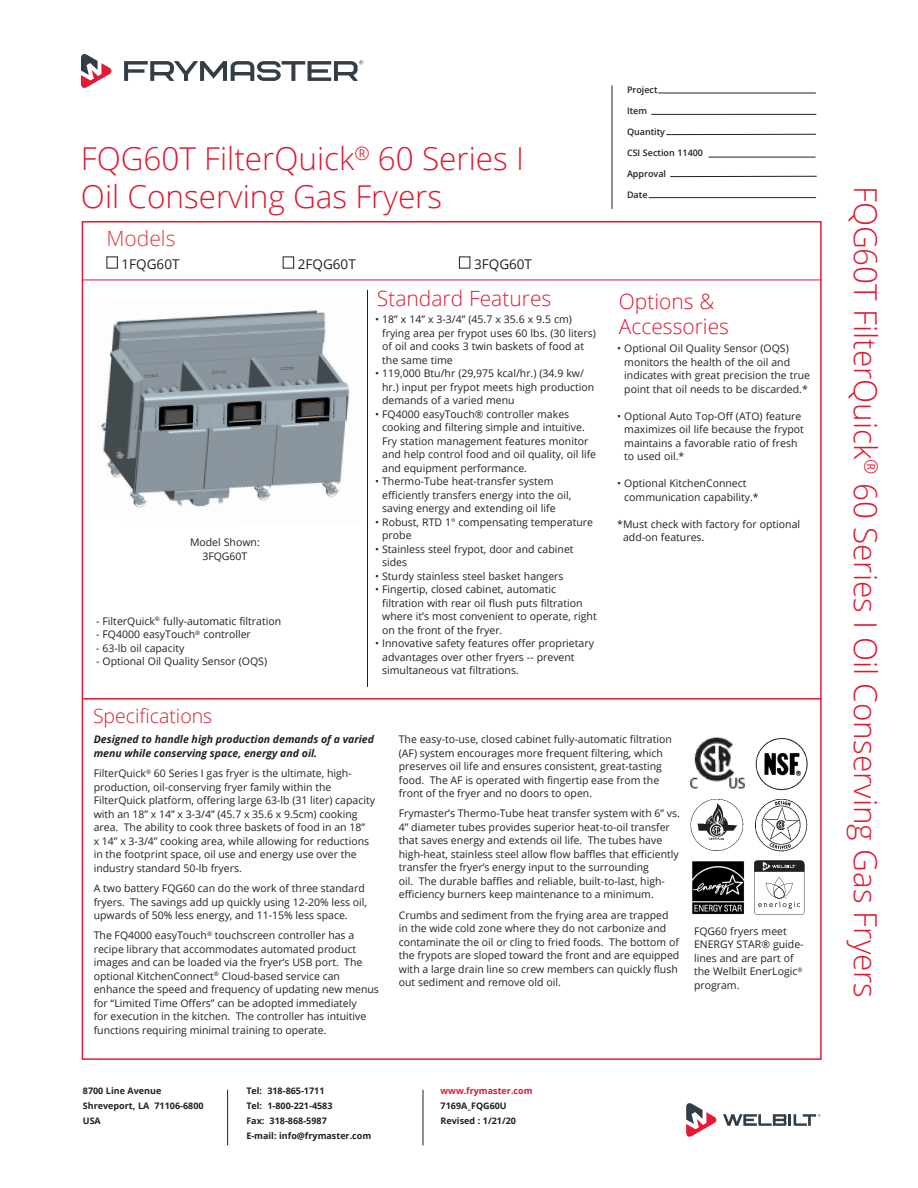
<style>
.page{position:relative;width:918px;height:1188px;background:#fff}
.page>*{position:absolute;margin:0;border:0;box-sizing:border-box;transform-origin:0 0}
.Product_Title{font:300 31.5px/37.8px "Open Sans";color:#dc1a32}
.Standard_Features_He{font:300 21px/25.5px "Open Sans";color:#dc1a32}
.Models{font:300 21px "Open Sans";color:#e1373d}
.Specs_Head{font:300 19.5px "Open Sans";color:#dc1a32}
.Models_Bullet{font:13.5px "Open Sans";color:#231f20}
.Specs_Text{font:10.5px/13.5px "Open Sans";color:#231f20}
.Standard_Features_Bu{font:10.5px/13.5px "Open Sans";color:#231f20}
.Specs_Text-2{font:italic 700 10.5px/14px "Open Sans";color:#231f20}
.Address{font:700 9px "Open Sans";color:#231f20}
.Project{font:600 9px "Open Sans";color:#231f20}
.Address-2{font:700 9px "Open Sans";color:#dc1a32}
</style>
<div class="page">
<hr style="left:83px;top:280px;width:739px;height:1px;background:#e51836">
<hr style="left:83px;top:698px;width:739px;height:2px;background:#dc1a32">
<hr style="left:367px;top:290px;width:1px;height:397px;background:#231f20">
<hr style="left:612px;top:85px;width:1px;height:124px;background:#231f20">
<div style="left:283px;top:256px;width:11px;height:12px;border:1px solid #231f20"></div>
<div style="left:459px;top:256px;width:11px;height:12px;border:1px solid #231f20"></div>
<svg style="left:723px;top:1114px;width:98px;height:12px"></svg>
<svg style="left:686px;top:1103px;width:31px;height:34px"></svg>
<svg style="left:81px;top:54px;width:31px;height:34px"></svg>
<svg style="left:124px;top:60px;width:239px;height:21px"></svg>
<hr style="left:658px;top:93px;width:158px;height:1px;background:#231f20">
<hr style="left:651px;top:114px;width:165px;height:1px;background:#231f20">
<hr style="left:666px;top:134px;width:150px;height:1px;background:#231f20">
<hr style="left:708px;top:157px;width:108px;height:1px;background:#231f20">
<hr style="left:670px;top:176px;width:147px;height:1px;background:#231f20">
<hr style="left:649px;top:197px;width:167px;height:1px;background:#231f20">
<hr style="left:227px;top:1090px;width:1px;height:55px;background:#231f20">
<hr style="left:423px;top:1090px;width:1px;height:55px;background:#231f20">
<svg style="left:754px;top:861px;width:50px;height:54px"></svg>
<img style="left:692px;top:861px;width:53px;height:53px">
<img style="left:101px;top:310px;width:249px;height:198px">
<img style="left:755px;top:737px;width:53px;height:54px">
<img style="left:755px;top:799px;width:53px;height:53px">
<img style="left:690px;top:737px;width:55px;height:52px">
<img style="left:691px;top:799px;width:53px;height:52px">
<p class="Product_Title" style="left:81px;top:139px;width:445px">FQG60T FilterQuick<sup>®</sup> 60 Series I<br>Oil Conserving Gas Fryers</p>
<p class="Models" style="left:106px;top:224px;width:70px">Models</p>
<p class="Models_Bullet" style="left:122px;top:254px;width:59px">1FQG60T</p>
<p class="Models_Bullet" style="left:298px;top:254px;width:59px">2FQG60T</p>
<p class="Models_Bullet" style="left:474px;top:254px;width:59px">3FQG60T</p>
<p class="Standard_Features_Bu" style="left:190px;top:536px;width:71px;text-align:center">Model Shown:<br>3FQG60T</p>
<p class="Standard_Features_Bu" style="left:96px;top:614px;width:187px">- FilterQuick<sup>®</sup> fully-automatic filtration</p>
<p class="Standard_Features_Bu" style="left:96px;top:627px;width:156px">- FQ4000 easyTouch<sup>®</sup> controller</p>
<p class="Standard_Features_Bu" style="left:96px;top:641px;width:90px">- 63-lb oil capacity</p>
<p class="Standard_Features_Bu" style="left:96px;top:654px;width:172px">- Optional Oil Quality Sensor (OQS)</p>
<p class="Specs_Head" style="left:93px;top:703px;width:121px">Specifications</p>
<p class="Standard_Features_He" style="left:377px;top:285px;width:176px">Standard Features</p>
<p class="Standard_Features_Bu" style="left:382px;top:313px;width:215px;text-indent:-7px">• 18” x 14” x 3-3/4” (45.7 x 35.6 x 9.5 cm) frying area per frypot uses 60 lbs. (30 liters) of oil and cooks 3 twin baskets of food at the same time</p>
<p class="Standard_Features_Bu" style="left:382px;top:367px;width:214px;text-indent:-7px">• 119,000 Btu/hr (29,975 kcal/hr.) (34.9 kw/ hr.) input per frypot meets high production demands of a varied menu</p>
<p class="Standard_Features_Bu" style="left:382px;top:407px;width:215px;text-indent:-7px">• FQ4000 easyTouch® controller makes cooking and filtering simple and intuitive.<br>Fry station management features monitor and help control food and oil quality, oil life and equipment performance.</p>
<p class="Standard_Features_Bu" style="left:382px;top:475px;width:191px;text-indent:-7px">• Thermo-Tube heat-transfer system efficiently transfers energy into the oil, saving energy and extending oil life</p>
<p class="Standard_Features_Bu" style="left:382px;top:515px;width:212px;text-indent:-7px">• Robust, RTD 1° compensating temperature probe</p>
<p class="Standard_Features_Bu" style="left:382px;top:542px;width:193px;text-indent:-7px">• Stainless steel frypot, door and cabinet sides</p>
<p class="Standard_Features_Bu" style="left:375px;top:569px;width:190px">• Sturdy stainless steel basket hangers</p>
<p class="Standard_Features_Bu" style="left:382px;top:583px;width:216px;text-indent:-7px">• Fingertip, closed cabinet, automatic filtration with rear oil flush puts filtration where it’s most convenient to operate, right on the front of the fryer.</p>
<p class="Standard_Features_Bu" style="left:382px;top:637px;width:213px;text-indent:-7px">• Innovative safety features offer proprietary advantages over other fryers -- prevent simultaneous vat filtrations.</p>
<p class="Project" style="left:627px;top:84px;width:32px">Project</p>
<p class="Project" style="left:627px;top:105px;width:22px">Item</p>
<p class="Project" style="left:627px;top:126px;width:40px">Quantity</p>
<p class="Project" style="left:627px;top:147px;width:78px">CSI Section 11400</p>
<p class="Project" style="left:627px;top:168px;width:41px">Approval</p>
<p class="Project" style="left:627px;top:189px;width:22px">Date</p>
<p class="Standard_Features_He" style="left:619px;top:288px;width:112px">Options &amp;<br>Accessories</p>
<p class="Standard_Features_Bu" style="left:624px;top:341px;width:187px;text-indent:-7px">• Optional Oil Quality Sensor (OQS) monitors the health of the oil and indicates with great precision the true point that oil needs to be discarded.*</p>
<p class="Standard_Features_Bu" style="left:624px;top:409px;width:181px;text-indent:-7px">• Optional Auto Top-Off (ATO) feature maximizes oil life because the frypot maintains a favorable ratio of fresh to used oil.*</p>
<p class="Standard_Features_Bu" style="left:624px;top:476px;width:136px;text-indent:-7px">• Optional KitchenConnect communication capability.*</p>
<p class="Standard_Features_Bu" style="left:623px;top:517px;width:179px;text-indent:-6px">*Must check with factory for optional add-on features.</p>
<p class="Specs_Text-2" style="left:94px;top:732px;width:282px">Designed to handle high production demands of a varied menu while conserving space, energy and oil.</p>
<p class="Specs_Text" style="left:94px;top:767px;width:283px">FilterQuick<sup>®</sup> 60 Series I gas fryer is the ultimate, high&shy;production, oil-conserving fryer family within the FilterQuick platform, offering large 63-lb (31 liter) capacity with an 18” x 14” x 3-3/4” (45.7 x 35.6 x 9.5cm) cooking area. The ability to cook three baskets of food in an 18”<br>x 14” x 3-3/4” cooking area, while allowing for reductions in the footprint space, oil use and energy use over the industry standard 50-lb fryers.</p>
<p class="Specs_Text" style="left:94px;top:881px;width:275px">A two battery FQG60 can do the work of three standard fryers. The savings add up quickly using 12-20% less oil, upwards of 50% less energy, and 11-15% less space.</p>
<p class="Specs_Text" style="left:94px;top:929px;width:287px">The FQ4000 easyTouch<sup>®</sup> touchscreen controller has a recipe library that accommodates automated product images and can be loaded via the fryer’s USB port. The optional KitchenConnect<sup>®</sup> Cloud-based service can enhance the speed and frequency of updating new menus for “Limited Time Offers” can be adopted immediately<br>for execution in the kitchen. The controller has intuitive functions requiring minimal training to operate.</p>
<p class="Address" style="left:83px;top:1085px;width:80px">8700 Line Avenue</p>
<p class="Address" style="left:83px;top:1100px;width:122px">Shreveport, LA 71106-6800</p>
<p class="Address" style="left:83px;top:1115px;width:19px">USA</p>
<p class="Address" style="left:246px;top:1085px;width:80px">Tel: 318-865-1711</p>
<p class="Address" style="left:246px;top:1100px;width:88px">Tel: 1-800-221-4583</p>
<p class="Address" style="left:246px;top:1115px;width:82px">Fax: 318-868-5987</p>
<p class="Address" style="left:246px;top:1130px;width:126px">E-mail: info@frymaster.com</p>
<p class="Specs_Text" style="left:399px;top:732px;width:275px">The easy-to-use, closed cabinet fully-automatic filtration (AF) system encourages more frequent filtering, which preserves oil life and ensures consistent, great-tasting food. The AF is operated with fingertip ease from the front of the fryer and no doors to open.</p>
<p class="Specs_Text" style="left:399px;top:807px;width:283px">Frymaster’s Thermo-Tube heat transfer system with 6” vs.<br>4” diameter tubes provides superior heat-to-oil transfer that saves energy and extends oil life. The tubes have high-heat, stainless steel allow flow baffles that efficiently transfer the fryer’s energy input to the surrounding<br>oil. The durable baffles and reliable, built-to-last, high&shy;efficiency burners keep maintenance to a minimum.</p>
<p class="Specs_Text" style="left:399px;top:908px;width:282px">Crumbs and sediment from the frying area are trapped in the wide cold zone where they do not carbonize and contaminate the oil or cling to fried foods. The bottom of the frypots are sloped toward the front and are equipped with a large drain line so crew members can quickly flush out sediment and remove old oil.</p>
<p class="Standard_Features_Bu" style="left:694px;top:924px;width:111px">FQG60 fryers meet<br>ENERGY STAR® guide&shy;lines and are part of the Welbilt EnerLogic<sup>® </sup>program.</p>
<p class="Address-2" style="left:441px;top:1085px;width:94px">www.frymaster.com</p>
<p class="Address" style="left:441px;top:1100px;width:68px">7169A_FQG60U</p>
<p class="Address" style="left:441px;top:1115px;width:77px">Revised : 1/21/20</p>
<p class="Product_Title" style="left:885px;top:186px;width:814px;rotate:90deg">FQG60T FilterQuick<sup>®</sup> 60 Series I Oil Conserving Gas Fryers</p>
</div>
